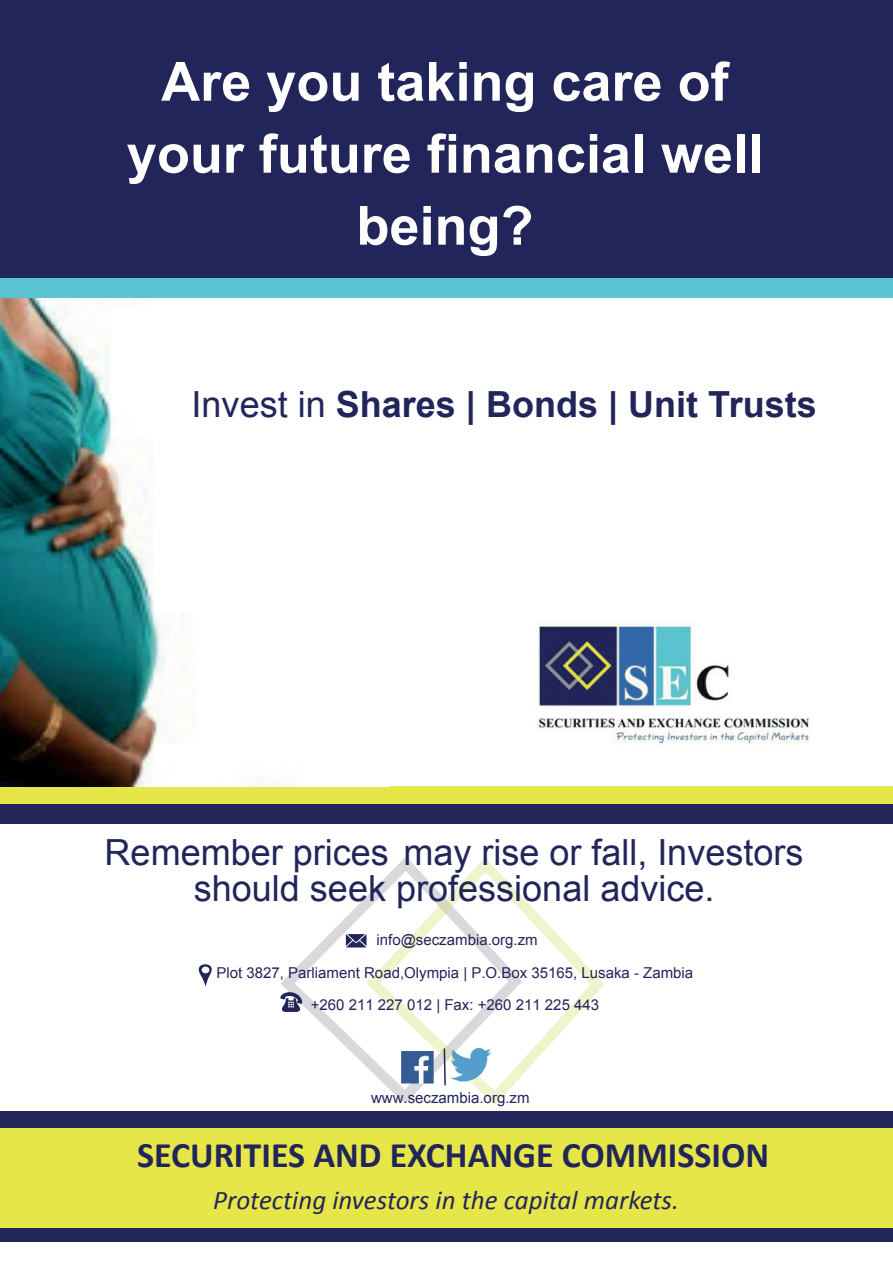
<style>
.page{position:relative;width:893px;height:1263px;background:#fff}
.page>*{position:absolute;margin:0;border:0;box-sizing:border-box;transform-origin:0 0}
.t1{font:700 54px/72px "Arial";color:#fff;text-align:center}
.t2{font:36px/36px "Arial";color:#22255a;text-align:center}
.t3{font:700 36px "Calibri";color:#22255a}
.t4{font:700 36px "Arial";color:#22255a}
.t5{font:italic 27px "Calibri";color:#22255a}
.t6{font:15px/32.2px "Arial";color:#22255a;text-align:center}
.s1{font-weight:400}
</style>
<div class="page">
<div style="left:0;top:1111px;width:893px;height:131px;background:#22255a"></div>
<div style="left:0;top:1127px;width:893px;height:100px;background:#e6e648"></div>
<div style="left:0;top:0;width:893px;height:823px;background:#22255a"></div>
<div style="left:0;top:278px;width:893px;height:81px;background:#5cc4d0"></div>
<div style="left:0;top:723px;width:893px;height:81px;background:#e6e648"></div>
<div style="left:0;top:298px;width:893px;height:488px;background:#fff"></div>
<img style="left:0;top:298px;width:182px;height:488px">
<img style="left:281px;top:857px;width:323px;height:247px">
<img style="left:537px;top:622px;width:272px;height:122px">
<svg style="left:346px;top:934px;width:21px;height:13px"></svg>
<svg style="left:280px;top:992px;width:22px;height:20px"></svg>
<svg style="left:198px;top:964px;width:14px;height:22px"></svg>
<img style="left:402px;top:1051px;width:31px;height:32px">
<img style="left:451px;top:1048px;width:40px;height:33px">
<svg style="left:444px;top:1048px;width:2px;height:37px"></svg>
<p class="t1" style="left:127px;top:48px;width:638px">Are you taking care of your future financial well being?</p>
<p class="t4" style="left:192px;top:381px;width:627px"><span class="s1">Invest in</span> Shares | Bonds | Unit Trusts</p>
<p class="t2" style="left:105px;top:835px;width:700px">Remember prices may rise or fall, Investors should seek professional advice.</p>
<p class="t6" style="left:217px;top:924px;width:478px">info@seczambia.org.zm<br>Plot 3827, Parliament Road,Olympia | P.O.Box 35165, Lusaka - Zambia +260 211 227 012 | Fax: +260 211 225 443</p>
<p class="t6" style="left:371px;top:1081px;width:160px">www.seczambia.org.zm</p>
<p class="t3" style="left:137px;top:1132px;width:634px">SECURITIES AND EXCHANGE COMMISSION</p>
<p class="t5" style="left:213px;top:1182px;width:467px">Protecting investors in the capital markets.</p>
</div>
